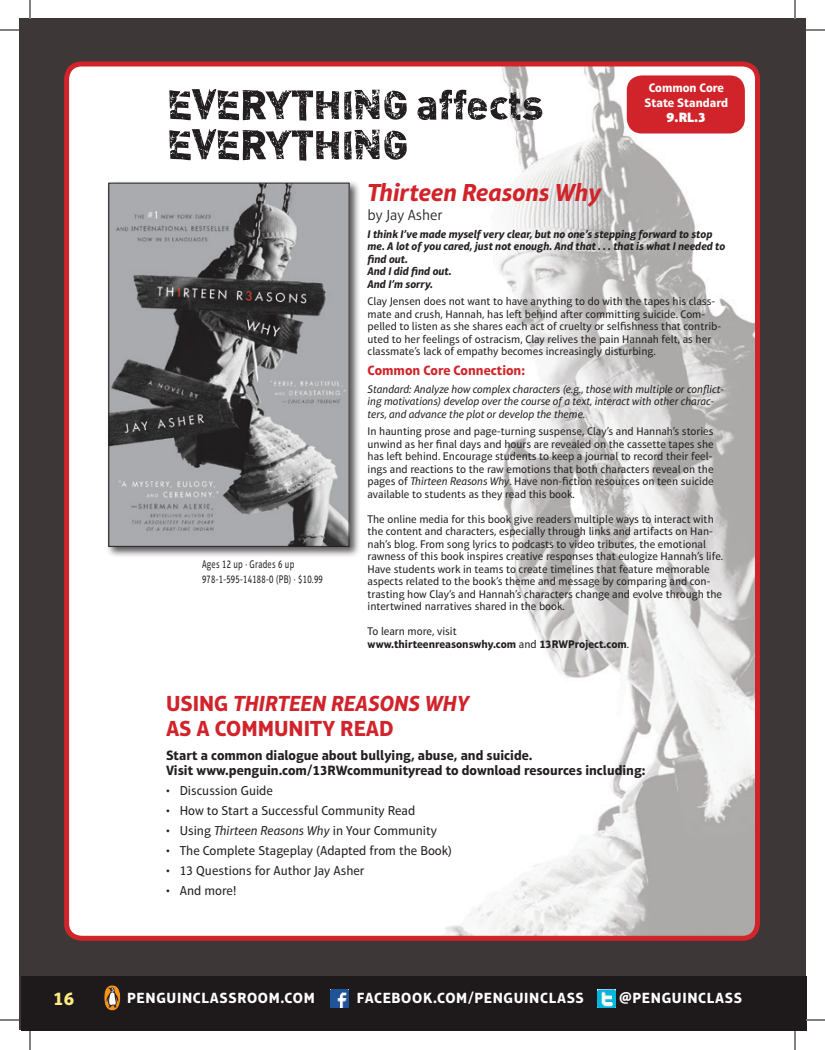
<style>
.page{position:relative;width:825px;height:1050px;background:#fff}
.page>*{position:absolute;margin:0;border:0;box-sizing:border-box;transform-origin:0 0}
.t1{font:italic 700 25px "Aptifer Sans LT Pro";color:#d1232a}
.t2{font:700 22.12px/25.4px "Aptifer Sans LT Pro";color:#d1232a}
.t3{font:700 18.75px "Aptifer Sans LT Pro";color:#ffeb82}
.t4{font:700 15px "Aptifer Sans LT Pro";letter-spacing:.045em;color:#fff}
.t5{font:300 15px "Aptifer Sans LT Pro";color:#231f20}
.t6{font:700 13.75px/15px "Aptifer Sans LT Pro";color:#231f20}
.t7{font:700 13.75px "Aptifer Sans LT Pro";color:#d1232a}
.t8{font:900 13.75px "Aptifer Sans LT Pro";color:#fff}
.t9{font:13.12px "Aptifer Sans LT Pro";color:#231f20}
.t10{font:700 12.5px/15px "Aptifer Sans LT Pro";color:#fff;text-align:center}
.t11{font:11.25px/12.5px "Aptifer Sans LT Pro";color:#231f20}
.t12{font:italic 11.25px/12.5px "Aptifer Sans LT Pro";color:#231f20}
.t13{font:italic 700 11.25px/12.5px "Aptifer Sans LT Pro";color:#231f20}
.t14{font:700 11.25px/12.5px "Aptifer Sans LT Pro";color:#231f20}
.t15{font:11.25px/15px "Aptifer Sans LT Pro";letter-spacing:.03em;color:#231f20;scale:.75 1}
.s1{font-style:italic}
.s2{font-weight:400}
</style>
<div class="page">
<div style="left:19px;top:19px;width:787px;height:1011px;background:#3d3837"></div>
<img style="left:70px;top:68px;width:684px;height:867px">
<div style="left:64px;top:62px;width:696px;height:879px;border:5px solid #d1232a;border-radius:15px"></div>
<div style="left:106px;top:180px;width:255px;height:378px;background:#231f20;opacity:.75"></div>
<img style="left:111px;top:185px;width:236px;height:360px">
<div style="left:109px;top:183px;width:240px;height:364px;border:1px solid #231f20"></div>
<svg style="left:169px;top:129px;width:238px;height:32px;background:#9a9999"></svg>
<svg style="left:169px;top:89px;width:373px;height:32px;background:#a09e9f"></svg>
<div style="left:627px;top:75px;width:118px;height:58px;background:#d1232a;border-radius:15px"></div>
<div style="left:21px;top:976px;width:785px;height:55px;background:#1e1a1b"></div>
<svg style="left:104px;top:985px;width:17px;height:26px"></svg>
<img style="left:597px;top:989px;width:19px;height:19px">
<img style="left:331px;top:989px;width:18px;height:19px">
<svg style="left:0;top:29px;width:19px;height:2px"></svg>
<svg style="left:806px;top:29px;width:19px;height:2px"></svg>
<svg style="left:0;top:1019px;width:19px;height:2px"></svg>
<svg style="left:806px;top:1019px;width:19px;height:2px"></svg>
<svg style="left:29px;top:0;width:2px;height:19px"></svg>
<svg style="left:29px;top:1031px;width:2px;height:19px"></svg>
<svg style="left:794px;top:0;width:2px;height:19px"></svg>
<svg style="left:794px;top:1031px;width:2px;height:19px"></svg>
<p class="t15" style="left:202px;top:557px;width:163px">Ages 12 up · Grades 6 up<br>978-1-595-14188-0 (PB) · $10.99</p>
<p class="t10" style="left:645px;top:80px;width:85px">Common Core<br>State Standard</p>
<p class="t8" style="left:667px;top:109px;width:41px">9.RL.3</p>
<p class="t1" style="left:368px;top:178px;width:235px">Thirteen Reasons Why</p>
<p class="t5" style="left:368px;top:207px;width:76px">by Jay Asher</p>
<p class="t13" style="left:368px;top:227px;width:359px">I think I’ve made myself very clear, but no one’s stepping forward to stop me. A lot of you cared, just not enough. And that . . . that is what I needed to find out.<br>And I did find out.<br>And I’m sorry.</p>
<p class="t11" style="left:368px;top:295px;width:355px">Clay Jensen does not want to have anything to do with the tapes his class&shy;mate and crush, Hannah, has left behind after committing suicide. Com&shy;pelled to listen as she shares each act of cruelty or selfishness that contrib&shy;uted to her feelings of ostracism, Clay relives the pain Hannah felt, as her classmate’s lack of empathy becomes increasingly disturbing.</p>
<p class="t7" style="left:368px;top:362px;width:159px">Common Core Connection:</p>
<p class="t12" style="left:368px;top:383px;width:358px">Standard: Analyze how complex characters (e.g., those with multiple or conflict&shy;ing motivations) develop over the course of a text, interact with other charac&shy;ters, and advance the plot or develop the theme.</p>
<p class="t11" style="left:368px;top:425px;width:348px;text-align:justify">In haunting prose and page-turning suspense, Clay’s and Hannah’s stories unwind as her final days and hours are revealed on the cassette tapes she has left behind. Encourage students to keep a journal to record their feel&shy;ings and reactions to the raw emotions that both characters reveal on the pages of <span class="s1">Thirteen Reasons Why</span>. Have non-fiction resources on teen suicide available to students as they read this book.</p>
<p class="t11" style="left:368px;top:513px;width:357px">The online media for this book give readers multiple ways to interact with the content and characters, especially through links and artifacts on Han&shy;nah’s blog. From song lyrics to podcasts to video tributes, the emotional rawness of this book inspires creative responses that eulogize Hannah’s life.<br>Have students work in teams to create timelines that feature memorable aspects related to the book’s theme and message by comparing and con&shy;trasting how Clay’s and Hannah’s characters change and evolve through the intertwined narratives shared in the book.</p>
<p class="t14" style="left:368px;top:625px;width:263px"><span class="s2">To learn more, visit<br></span>www.thirteenreasonswhy.com <span class="s2">and</span> 13RWProject.com<span class="s2">.</span></p>
<p class="t2" style="left:166px;top:690px;width:305px">USING <span class="s1">THIRTEEN REASONS WHY<br></span>AS A COMMUNITY READ</p>
<p class="t6" style="left:166px;top:748px;width:481px">Start a common dialogue about bullying, abuse, and suicide.<br>Visit www.penguin.com/13RWcommunityread to download resources including:</p>
<p class="t9" style="left:166px;top:783px;width:109px">• Discussion Guide</p>
<p class="t9" style="left:166px;top:803px;width:251px">• How to Start a Successful Community Read</p>
<p class="t9" style="left:166px;top:823px;width:272px">• Using <span class="s1">Thirteen Reasons Why</span> in Your Community</p>
<p class="t9" style="left:166px;top:843px;width:288px">• The Complete Stageplay (Adapted from the Book)</p>
<p class="t9" style="left:166px;top:863px;width:200px">• 13 Questions for Author Jay Asher</p>
<p class="t9" style="left:166px;top:883px;width:72px">• And more!</p>
<p class="t3" style="left:53px;top:987px;width:22px">16</p>
<p class="t4" style="left:127px;top:989px;width:189px">PENGUINCLASSROOM.COM</p>
<p class="t4" style="left:357px;top:989px;width:229px">FACEBOOK.COM/PENGUINCLASS</p>
<p class="t4" style="left:619px;top:989px;width:124px">@PENGUINCLASS</p>
</div>
